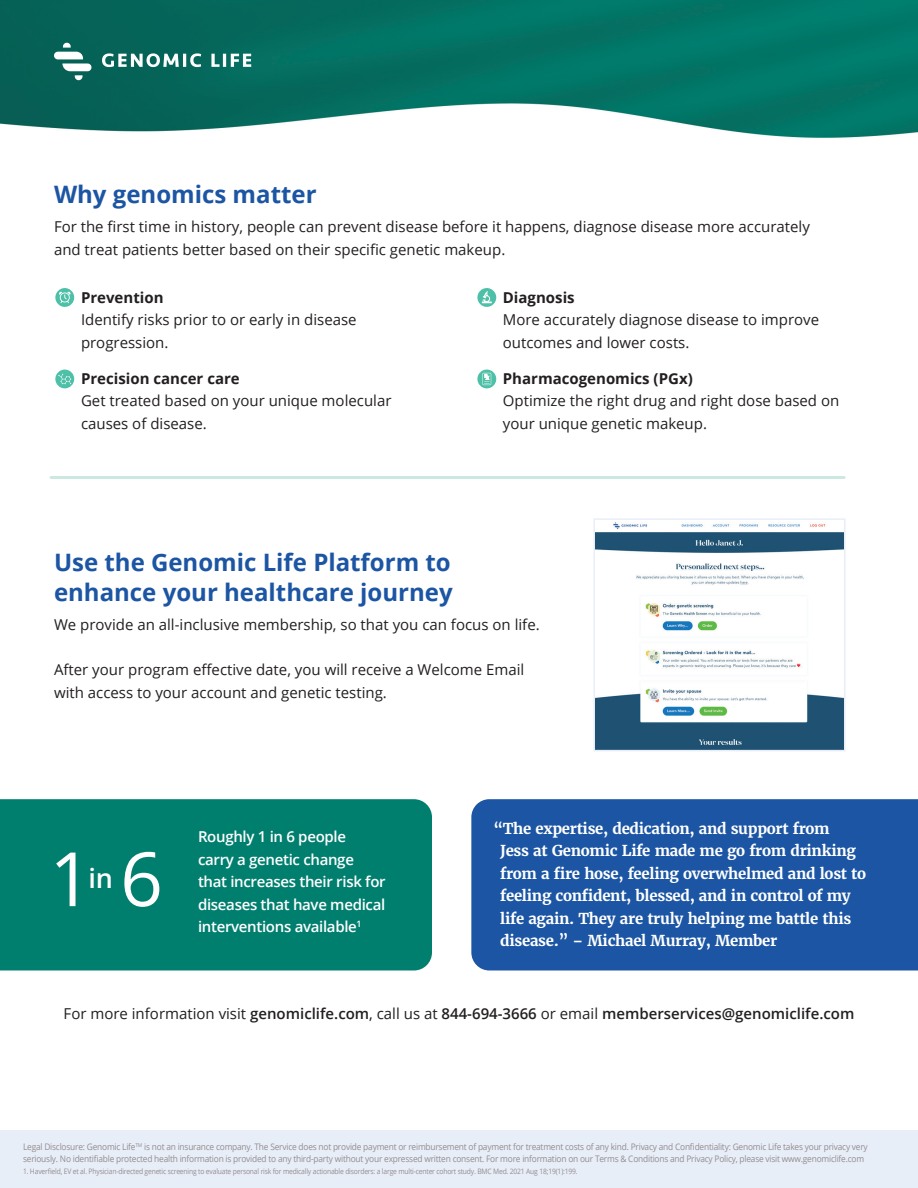
<style>
.page{position:relative;width:918px;height:1188px;background:#fff}
.page>*{position:absolute;margin:0;border:0;box-sizing:border-box;transform-origin:0 0}
.t1{font:75px "Open Sans";color:#fff}
.t2{font:600 27px "Open Sans";color:#fff}
.t3{font:700 24px/30px "Open Sans";color:#1c55a3}
.t4{font:15px/22.5px "Open Sans";color:#231f20}
.t5{font:700 15px/22.5px "Merriweather";letter-spacing:-.02em;color:#fff}
.t6{font:600 15px/22.5px "Open Sans";letter-spacing:-.02em;color:#fff}
.t7{font:600 15px "Open Sans";color:#231f20}
.t8{font:700 15px "Open Sans";color:#231f20}
.t9{font:9px/12px "Open Sans";letter-spacing:-.025em;color:#928d8f;scale:.93 1}
.t10{font:600 8.7px "Open Sans";color:#fff}
.t11{font:7.5px "Open Sans";letter-spacing:-.025em;color:#928d8f;scale:.9 1}
.s1{font-weight:400}
</style>
<div class="page">
<div style="left:0;top:1130px;width:918px;height:58px;background:#e8eef8"></div>
<img style="left:0;top:0;width:918px;height:138px">
<svg style="left:54px;top:43px;width:197px;height:37px;background:#328177"></svg>
<svg style="left:55px;top:288px;width:19px;height:19px"></svg>
<svg style="left:59px;top:292px;width:12px;height:11px"></svg>
<svg style="left:477px;top:288px;width:19px;height:19px"></svg>
<svg style="left:482px;top:291px;width:10px;height:12px"></svg>
<div style="left:55px;top:370px;width:19px;height:18px;background:#4ec0a7;border-radius:50%"></div>
<svg style="left:58px;top:374px;width:13px;height:10px"></svg>
<svg style="left:477px;top:370px;width:19px;height:18px"></svg>
<svg style="left:482px;top:373px;width:9px;height:12px"></svg>
<img style="left:596px;top:522px;width:247px;height:226px">
<div style="left:593px;top:518px;width:253px;height:233px;border:2px solid #e8eef8"></div>
<hr style="left:51px;top:476px;width:793px;height:3px;background:#cce8e0">
<div style="left:471px;top:799px;width:447px;height:171px;background:#1c55a3"></div>
<div style="left:0;top:799px;width:432px;height:171px;background:#007f6f"></div>
<h3 class="t3" style="left:54px;top:179px;width:264px">Why genomics matter</h3>
<p class="t4" style="left:54px;top:215px;width:757px">For the first time in history, people can prevent disease before it happens, diagnose disease more accurately and treat patients better based on their specific genetic makeup.</p>
<p class="t8" style="left:81px;top:287px;width:84px">Prevention</p>
<p class="t4" style="left:81px;top:308px;width:277px">Identify risks prior to or early in disease progression.</p>
<p class="t8" style="left:81px;top:368px;width:160px">Precision cancer care</p>
<p class="t4" style="left:81px;top:389px;width:312px">Get treated based on your unique molecular causes of disease.</p>
<p class="t8" style="left:503px;top:287px;width:73px">Diagnosis</p>
<p class="t4" style="left:503px;top:308px;width:318px">More accurately diagnose disease to improve outcomes and lower costs.</p>
<p class="t8" style="left:503px;top:368px;width:191px">Pharmacogenomics (PGx)</p>
<p class="t4" style="left:503px;top:389px;width:338px">Optimize the right drug and right dose based on your unique genetic makeup.</p>
<h3 class="t3" style="left:54px;top:547px;width:400px">Use the Genomic Life Platform to enhance your healthcare journey</h3>
<p class="t4" style="left:54px;top:613px;width:487px">We provide an all-inclusive membership, so that you can focus on life.</p>
<p class="t4" style="left:54px;top:658px;width:472px">After your program effective date, you will receive a Welcome Email with access to your account and genetic testing.</p>
<h1 class="t1" style="left:49px;top:828px;width:115px">1 6</h1>
<h2 class="t2" style="left:88px;top:860px;width:26px">in</h2>
<p class="t6" style="left:198px;top:825px;width:189px">Roughly 1 in 6 people carry a genetic change that increases their risk for diseases that have medical interventions available</p>
<p class="t10" style="left:357px;top:918px;width:6px">1</p>
<p class="t5" style="left:500px;top:817px;width:368px;text-indent:-7px">“The expertise, dedication, and support from<br>Jess at Genomic Life made me go from drinking from a fire hose, feeling overwhelmed and lost to feeling confident, blessed, and in control of my life again. They are truly helping me battle this disease.” – Michael Murray, Member</p>
<p class="t7" style="left:64px;top:1004px;width:792px"><span class="s1">For more information visit</span> genomiclife.com<span class="s1">, call us at</span> 844-694-3666 <span class="s1">or email</span> memberservices@genomiclife.com</p>
<p class="t9" style="left:23px;top:1141px;width:910px">Legal Disclosure: Genomic Life<sup>TM</sup> is not an insurance company. The Service does not provide payment or reimbursement of payment for treatment costs of any kind. Privacy and Confidentiality: Genomic Life takes your privacy very seriously. No identifiable protected health information is provided to any third-party without your expressed written consent. For more information on our Terms &amp; Conditions and Privacy Policy, please visit www.genomiclife.com</p>
<p class="t11" style="left:23px;top:1166px;width:618px">1. Haverfield, EV et al. Physician-directed genetic screening to evaluate personal risk for medically actionable disorders: a large multi-center cohort study. BMC Med. 2021 Aug 18;19(1):199.</p>
</div>
